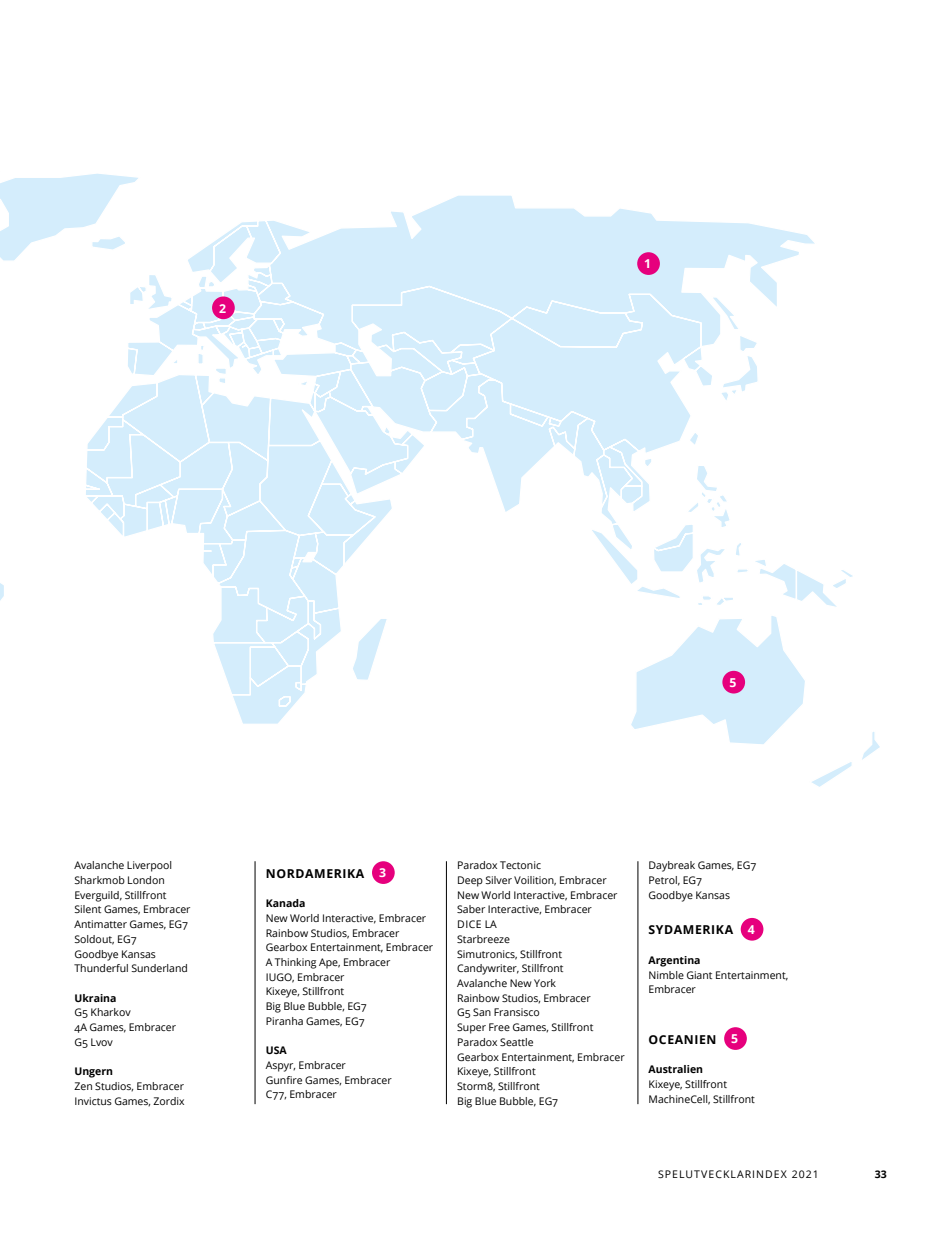
<style>
.page{position:relative;width:943px;height:1241px;background:#fff}
.page>*{position:absolute;margin:0;border:0;box-sizing:border-box;transform-origin:0 0}
.t1{font:700 12.25px "Open Sans";letter-spacing:.05em;color:#000}
.t2{font:700 12.25px "Open Sans";color:#fff}
.t3{font:10.5px/14.7px "Open Sans";color:#000}
.t4{font:700 10.5px "Open Sans";color:#000}
.t5{font:10.5px "Open Sans";letter-spacing:.1em;color:#000}
.s1{color:#fff}
</style>
<div class="page">
<svg style="left:0;top:173px;width:853px;height:614px"></svg>
<div style="left:372px;top:861px;width:23px;height:22px;background:#e6007d;border-radius:50%"></div>
<div style="left:740px;top:917px;width:23px;height:23px;background:#e6007d;border-radius:50%"></div>
<div style="left:724px;top:1027px;width:22px;height:22px;background:#e6007d;border-radius:50%"></div>
<div style="left:637px;top:252px;width:23px;height:23px;background:#e6007d;border-radius:50%"></div>
<div style="left:212px;top:296px;width:23px;height:23px;background:#e6007d;border-radius:50%"></div>
<div style="left:722px;top:670px;width:23px;height:23px;background:#e6007d;border-radius:50%"></div>
<hr style="left:255px;top:861px;width:1px;height:242px;background:#000">
<hr style="left:446px;top:861px;width:1px;height:242px;background:#000">
<hr style="left:637px;top:861px;width:1px;height:242px;background:#000">
<p class="t2" style="left:219px;top:299px;width:8px">2</p>
<p class="t2" style="left:644px;top:255px;width:8px">1</p>
<p class="t3" style="left:74px;top:857px;width:118px">Avalanche Liverpool<br>Sharkmob London<br>Everguild, Stillfront<br>Silent Games, Embracer<br>Antimatter Games, EG7<br>Soldout, EG7<br>Goodbye Kansas<br>Thunderful Sunderland</p>
<p class="t4" style="left:74px;top:990px;width:43px">Ukraina</p>
<p class="t3" style="left:74px;top:1004px;width:103px">G5 Kharkov<br>4A Games, Embracer<br>G5 Lvov</p>
<p class="t4" style="left:74px;top:1063px;width:40px">Ungern</p>
<p class="t3" style="left:74px;top:1078px;width:112px">Zen Studios, Embracer<br>Invictus Games, Zordix</p>
<p class="t2" style="left:729px;top:673px;width:8px">5</p>
<p class="t1" style="left:266px;top:864px;width:122px">NORDAMERIKA <span class="s1">3</span></p>
<p class="t4" style="left:266px;top:895px;width:41px">Kanada</p>
<p class="t3" style="left:266px;top:910px;width:169px">New World Interactive, Embracer<br>Rainbow Studios, Embracer<br>Gearbox Entertainment, Embracer<br>A Thinking Ape, Embracer<br>IUGO, Embracer<br>Kixeye, Stillfront<br>Big Blue Bubble, EG7<br>Piranha Games, EG7</p>
<p class="t4" style="left:266px;top:1042px;width:22px">USA</p>
<p class="t3" style="left:266px;top:1057px;width:127px">Aspyr, Embracer<br>Gunfire Games, Embracer<br>C77, Embracer</p>
<p class="t3" style="left:457px;top:857px;width:169px">Paradox Tectonic<br>Deep Silver Voilition, Embracer<br>New World Interactive, Embracer<br>Saber Interactive, Embracer<br>DICE LA<br>Starbreeze<br>Simutronics, Stillfront<br>Candywriter, Stillfront<br>Avalanche New York<br>Rainbow Studios, Embracer<br>G5 San Fransisco<br>Super Free Games, Stillfront<br>Paradox Seattle<br>Gearbox Entertainment, Embracer<br>Kixeye, Stillfront<br>Storm8, Stillfront<br>Big Blue Bubble, EG7</p>
<p class="t3" style="left:648px;top:857px;width:109px">Daybreak Games, EG7<br>Petrol, EG7<br>Goodbye Kansas</p>
<p class="t1" style="left:648px;top:921px;width:108px">SYDAMERIKA <span class="s1">4</span></p>
<p class="t4" style="left:648px;top:952px;width:54px">Argentina</p>
<p class="t3" style="left:648px;top:966px;width:141px">Nimble Giant Entertainment,<br>Embracer</p>
<p class="t1" style="left:648px;top:1030px;width:91px">OCEANIEN <span class="s1">5</span></p>
<p class="t4" style="left:648px;top:1061px;width:56px">Australien</p>
<p class="t3" style="left:648px;top:1076px;width:108px">Kixeye, Stillfront<br>MachineCell, Stillfront</p>
<p class="t5" style="left:658px;top:1167px;width:162px">SPELUTVECKLARINDEX 2021</p>
<p class="t4" style="left:875px;top:1166px;width:13px">33</p>
</div>
